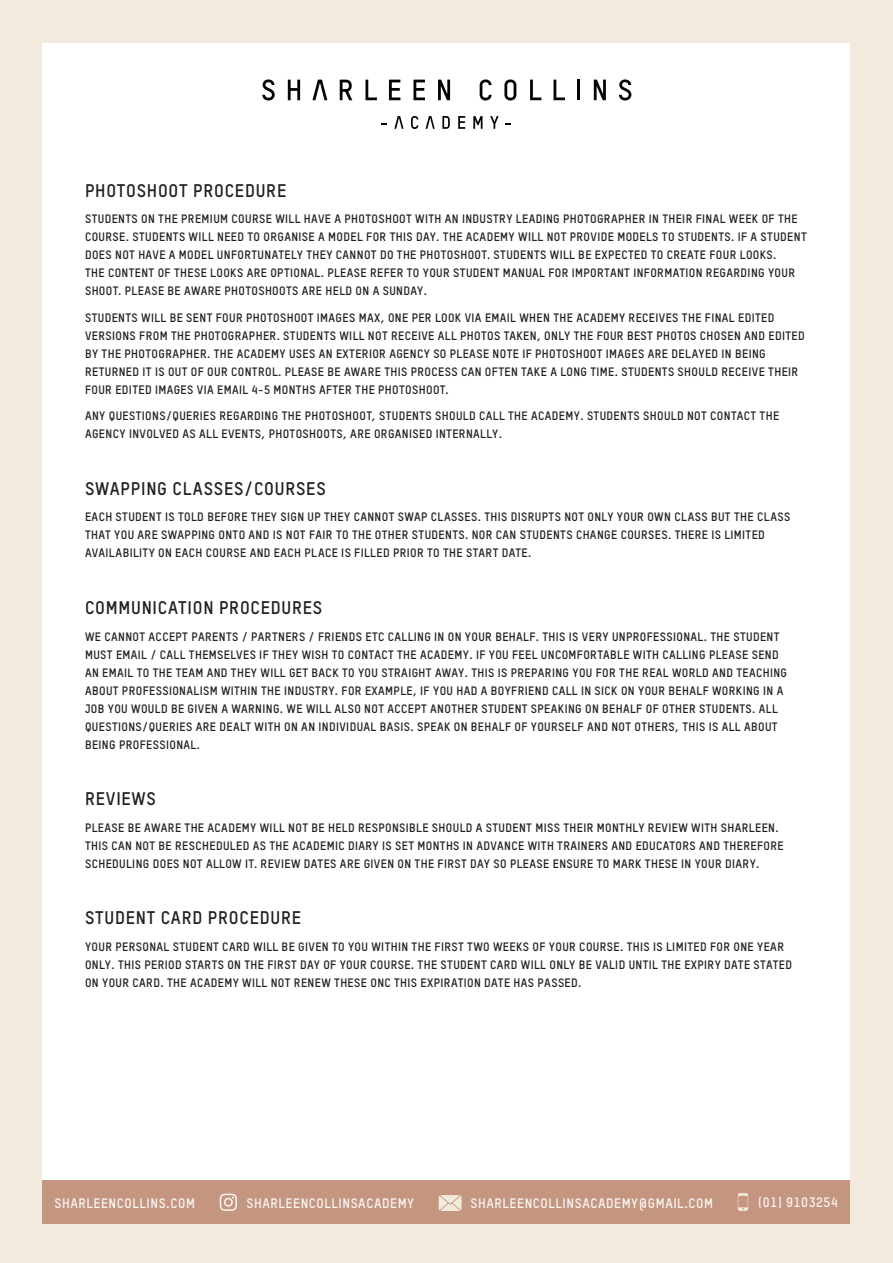
<style>
.page{position:relative;width:893px;height:1263px;background:#f3eade}
.page>*{position:absolute;margin:0;border:0;box-sizing:border-box;transform-origin:0 0}
.t1{font:700 18px "TSTARPRO";letter-spacing:.04em;color:#231f20}
.t2{font:700 13.5px "TSTARPRO";letter-spacing:.04em;color:#f8f5f2}
.t3{font:700 12px/18px "TSTARPRO";letter-spacing:.03em;color:#231f20}
</style>
<div class="page">
<div style="left:43px;top:43px;width:807px;height:1177px;background:#fff"></div>
<svg style="left:262px;top:79px;width:13px;height:22px"></svg>
<svg style="left:288px;top:80px;width:12px;height:20px"></svg>
<svg style="left:312px;top:80px;width:15px;height:20px"></svg>
<svg style="left:340px;top:80px;width:12px;height:20px"></svg>
<svg style="left:365px;top:80px;width:12px;height:20px"></svg>
<svg style="left:389px;top:80px;width:11px;height:20px"></svg>
<svg style="left:413px;top:80px;width:12px;height:20px"></svg>
<svg style="left:438px;top:80px;width:12px;height:20px"></svg>
<svg style="left:480px;top:79px;width:12px;height:21px"></svg>
<svg style="left:504px;top:79px;width:12px;height:21px"></svg>
<svg style="left:530px;top:80px;width:11px;height:20px"></svg>
<svg style="left:554px;top:80px;width:11px;height:20px"></svg>
<hr style="left:577px;top:80px;width:3px;height:20px;background:#040503">
<svg style="left:594px;top:80px;width:12px;height:20px"></svg>
<svg style="left:619px;top:79px;width:12px;height:22px"></svg>
<svg style="left:381px;top:123px;width:6px;height:2px"></svg>
<svg style="left:394px;top:116px;width:10px;height:13px"></svg>
<svg style="left:411px;top:116px;width:7px;height:13px"></svg>
<svg style="left:426px;top:116px;width:9px;height:13px"></svg>
<svg style="left:442px;top:116px;width:8px;height:13px"></svg>
<svg style="left:458px;top:116px;width:7px;height:13px"></svg>
<svg style="left:473px;top:116px;width:9px;height:13px"></svg>
<svg style="left:490px;top:116px;width:9px;height:13px"></svg>
<div style="left:43px;top:1180px;width:807px;height:44px;background:#c4957f"></div>
<svg style="left:220px;top:1193px;width:17px;height:18px"></svg>
<svg style="left:738px;top:1193px;width:10px;height:18px"></svg>
<svg style="left:439px;top:1195px;width:23px;height:16px"></svg>
<p class="t1" style="left:85px;top:179px;width:203px">PHOTOSHOOT PROCEDURE</p>
<p class="t3" style="left:85px;top:210px;width:723px">STUDENTS ON THE PREMIUM COURSE WILL HAVE A PHOTOSHOOT WITH AN INDUSTRY LEADING PHOTOGRAPHER IN THEIR FINAL WEEK OF THE COURSE. STUDENTS WILL NEED TO ORGANISE A MODEL FOR THIS DAY. THE ACADEMY WILL NOT PROVIDE MODELS TO STUDENTS. IF A STUDENT DOES NOT HAVE A MODEL UNFORTUNATELY THEY CANNOT DO THE PHOTOSHOOT. STUDENTS WILL BE EXPECTED TO CREATE FOUR LOOKS.<br>THE CONTENT OF THESE LOOKS ARE OPTIONAL. PLEASE REFER TO YOUR STUDENT MANUAL FOR IMPORTANT INFORMATION REGARDING YOUR SHOOT. PLEASE BE AWARE PHOTOSHOOTS ARE HELD ON A SUNDAY.</p>
<p class="t3" style="left:85px;top:308px;width:721px">STUDENTS WILL BE SENT FOUR PHOTOSHOOT IMAGES MAX, ONE PER LOOK VIA EMAIL WHEN THE ACADEMY RECEIVES THE FINAL EDITED VERSIONS FROM THE PHOTOGRAPHER. STUDENTS WILL NOT RECEIVE ALL PHOTOS TAKEN, ONLY THE FOUR BEST PHOTOS CHOSEN AND EDITED BY THE PHOTOGRAPHER. THE ACADEMY USES AN EXTERIOR AGENCY SO PLEASE NOTE IF PHOTOSHOOT IMAGES ARE DELAYED IN BEING RETURNED IT IS OUT OF OUR CONTROL. PLEASE BE AWARE THIS PROCESS CAN OFTEN TAKE A LONG TIME. STUDENTS SHOULD RECEIVE THEIR FOUR EDITED IMAGES VIA EMAIL 4-5 MONTHS AFTER THE PHOTOSHOOT.</p>
<p class="t3" style="left:85px;top:407px;width:696px">ANY QUESTIONS/QUERIES REGARDING THE PHOTOSHOOT, STUDENTS SHOULD CALL THE ACADEMY. STUDENTS SHOULD NOT CONTACT THE<br>AGENCY INVOLVED AS ALL EVENTS, PHOTOSHOOTS, ARE ORGANISED INTERNALLY.</p>
<p class="t1" style="left:85px;top:477px;width:242px">SWAPPING CLASSES/COURSES</p>
<p class="t3" style="left:85px;top:508px;width:707px">EACH STUDENT IS TOLD BEFORE THEY SIGN UP THEY CANNOT SWAP CLASSES. THIS DISRUPTS NOT ONLY YOUR OWN CLASS BUT THE CLASS<br>THAT YOU ARE SWAPPING ONTO AND IS NOT FAIR TO THE OTHER STUDENTS. NOR CAN STUDENTS CHANGE COURSES. THERE IS LIMITED<br>AVAILABILITY ON EACH COURSE AND EACH PLACE IS FILLED PRIOR TO THE START DATE.</p>
<p class="t1" style="left:85px;top:596px;width:239px">COMMUNICATION PROCEDURES</p>
<p class="t3" style="left:85px;top:627px;width:704px">WE CANNOT ACCEPT PARENTS / PARTNERS / FRIENDS ETC CALLING IN ON YOUR BEHALF. THIS IS VERY UNPROFESSIONAL. THE STUDENT MUST EMAIL / CALL THEMSELVES IF THEY WISH TO CONTACT THE ACADEMY. IF YOU FEEL UNCOMFORTABLE WITH CALLING PLEASE SEND AN EMAIL TO THE TEAM AND THEY WILL GET BACK TO YOU STRAIGHT AWAY. THIS IS PREPARING YOU FOR THE REAL WORLD AND TEACHING ABOUT PROFESSIONALISM WITHIN THE INDUSTRY. FOR EXAMPLE, IF YOU HAD A BOYFRIEND CALL IN SICK ON YOUR BEHALF WORKING IN A JOB YOU WOULD BE GIVEN A WARNING. WE WILL ALSO NOT ACCEPT ANOTHER STUDENT SPEAKING ON BEHALF OF OTHER STUDENTS. ALL QUESTIONS/QUERIES ARE DEALT WITH ON AN INDIVIDUAL BASIS. SPEAK ON BEHALF OF YOURSELF AND NOT OTHERS, THIS IS ALL ABOUT BEING PROFESSIONAL.</p>
<p class="t1" style="left:85px;top:787px;width:72px">REVIEWS</p>
<p class="t3" style="left:85px;top:818px;width:700px">PLEASE BE AWARE THE ACADEMY WILL NOT BE HELD RESPONSIBLE SHOULD A STUDENT MISS THEIR MONTHLY REVIEW WITH SHARLEEN.<br>THIS CAN NOT BE RESCHEDULED AS THE ACADEMIC DIARY IS SET MONTHS IN ADVANCE WITH TRAINERS AND EDUCATORS AND THEREFORE<br>SCHEDULING DOES NOT ALLOW IT. REVIEW DATES ARE GIVEN ON THE FIRST DAY SO PLEASE ENSURE TO MARK THESE IN YOUR DIARY.</p>
<p class="t1" style="left:85px;top:906px;width:218px">STUDENT CARD PROCEDURE</p>
<p class="t3" style="left:85px;top:937px;width:708px">YOUR PERSONAL STUDENT CARD WILL BE GIVEN TO YOU WITHIN THE FIRST TWO WEEKS OF YOUR COURSE. THIS IS LIMITED FOR ONE YEAR<br>ONLY. THIS PERIOD STARTS ON THE FIRST DAY OF YOUR COURSE. THE STUDENT CARD WILL ONLY BE VALID UNTIL THE EXPIRY DATE STATED<br>ON YOUR CARD. THE ACADEMY WILL NOT RENEW THESE ONC THIS EXPIRATION DATE HAS PASSED.</p>
<p class="t2" style="left:54px;top:1194px;width:142px">SHARLEENCOLLINS.COM</p>
<p class="t2" style="left:246px;top:1194px;width:169px">SHARLEENCOLLINSACADEMY</p>
<p class="t2" style="left:470px;top:1194px;width:244px">SHARLEENCOLLINSACADEMY@GMAIL.COM</p>
<p class="t2" style="left:758px;top:1194px;width:81px">(01) 9103254</p>
</div>
